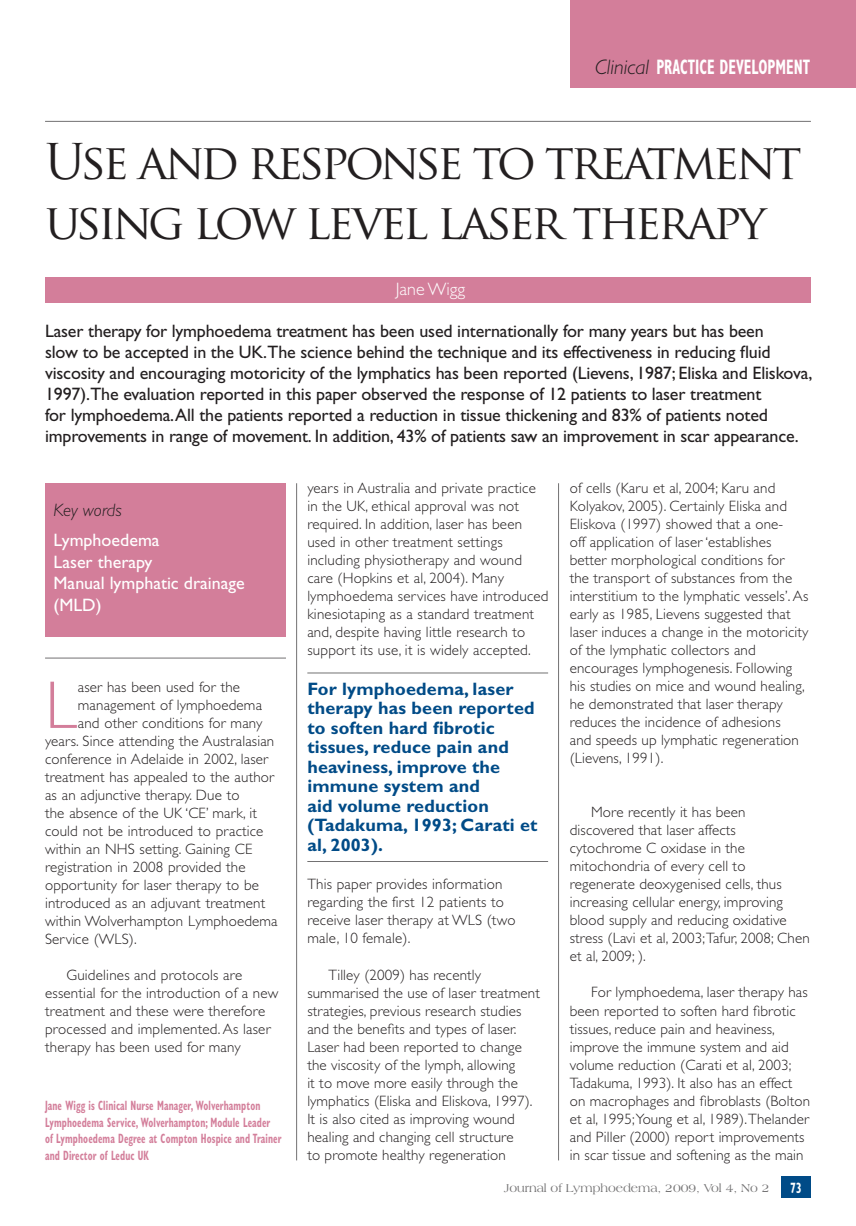
<style>
.page{position:relative;width:856px;height:1226px;background:#fff}
.page>*{position:absolute;margin:0;border:0;box-sizing:border-box;transform-origin:0 0}
.First_para{font:300 67.8px "Gill Sans";color:#d37e9a}
.Article_Header{font:48px/60px "Trajan Pro";letter-spacing:-.07em;color:#231f20}
.t1{font:700 condensed 21px "Gill Sans";color:#fff;scale:.7 1}
.Abstract_body{font:18px/21px "Gill Sans";letter-spacing:-.01em;color:#231f20}
.text_quote{font:700 18px/19.5px "Gill Sans";letter-spacing:.01em;color:#004b87}
.t2{font:18px/21.6px "Gill Sans";color:#fff}
.t3{font:300 18px "Gill Sans";color:#fff}
.t4{font:italic 300 18px "Gill Sans";color:#231f20}
.Body_text{font:300 15px/18px "Gill Sans";letter-spacing:.01em;color:#231f20}
.First_para-2{font:300 15px "Gill Sans";letter-spacing:.01em;color:#231f20}
.t5{font:700 condensed 15px "Gill Sans";color:#fff;scale:.7 1}
.Author_details{font:700 condensed 13.5px/16.5px "Gill Sans";letter-spacing:.01em;color:#d37e9a;scale:.7 1}
.t6{font:12px "Americana BT";color:#727172}
.s1{font-weight:300;font-style:italic;font-stretch:normal;color:#231f20}
</style>
<div class="page">
<hr style="left:296px;top:483px;width:1px;height:677px;background:#727172">
<hr style="left:558px;top:483px;width:1px;height:677px;background:#727172">
<hr style="left:45px;top:657px;width:241px;height:1px;background:#727172">
<div style="left:45px;top:277px;width:765px;height:25px;background:#d37e9a"></div>
<div style="left:45px;top:483px;width:241px;height:153px;background:#d37e9a"></div>
<hr style="left:45px;top:121px;width:765px;height:1px;background:#727172">
<div style="left:569px;top:0;width:286px;height:88px;background:#d37e9a"></div>
<div style="left:781px;top:1176px;width:29px;height:21px;background:#004b87"></div>
<hr style="left:307px;top:672px;width:241px;height:1px;background:#727172">
<hr style="left:307px;top:861px;width:241px;height:1px;background:#727172">
<p class="t1" style="left:595px;top:54px;width:309px"><span class="s1">Clinical</span> PRACTICE DEVELOPMENT</p>
<p class="Article_Header" style="left:45px;top:131px;width:758px">Use and response to treatment using low level laser therapy</p>
<p class="t3" style="left:396px;top:279px;width:71px">Jane Wigg</p>
<p class="Abstract_body" style="left:45px;top:321px;width:768px">Laser therapy for lymphoedema treatment has been used internationally for many years but has been<br>slow to be accepted in the UK.The science behind the technique and its effectiveness in reducing fluid viscosity and encouraging motoricity of the lymphatics has been reported (Lievens, 1987; Eliska and Eliskova, 1997).The evaluation reported in this paper observed the response of 12 patients to laser treatment<br>for lymphoedema.All the patients reported a reduction in tissue thickening and 83% of patients noted improvements in range of movement. In addition, 43% of patients saw an improvement in scar appearance.</p>
<p class="t4" style="left:54px;top:500px;width:70px">Key words</p>
<p class="t2" style="left:54px;top:529px;width:107px">Lymphoedema</p>
<p class="t2" style="left:54px;top:551px;width:100px">Laser therapy</p>
<p class="t2" style="left:54px;top:572px;width:193px">Manual lymphatic drainage (MLD)</p>
<p class="First_para" style="left:45px;top:667px;width:33px">L</p>
<p class="First_para-2" style="left:78px;top:678px;width:164px">aser has been used for the</p>
<p class="First_para-2" style="left:78px;top:696px;width:186px">management of lymphoedema</p>
<p class="First_para-2" style="left:78px;top:714px;width:186px">and other conditions for many</p>
<p class="First_para-2" style="left:45px;top:732px;width:231px">years. Since attending the Australasian</p>
<p class="First_para-2" style="left:45px;top:750px;width:224px">conference in Adelaide in 2002, laser</p>
<p class="First_para-2" style="left:45px;top:768px;width:230px">treatment has appealed to the author</p>
<p class="First_para-2" style="left:45px;top:786px;width:196px">as an adjunctive therapy. Due to</p>
<p class="First_para-2" style="left:45px;top:804px;width:213px">the absence of the UK ‘CE’ mark, it</p>
<p class="First_para-2" style="left:45px;top:822px;width:220px">could not be introduced to practice</p>
<p class="First_para-2" style="left:45px;top:840px;width:209px">within an NHS setting. Gaining CE</p>
<p class="First_para-2" style="left:45px;top:858px;width:202px">registration in 2008 provided the</p>
<p class="First_para-2" style="left:45px;top:876px;width:215px">opportunity for laser therapy to be</p>
<p class="First_para-2" style="left:45px;top:894px;width:222px">introduced as an adjuvant treatment</p>
<p class="First_para-2" style="left:45px;top:912px;width:234px">within Wolverhampton Lymphoedema</p>
<p class="First_para-2" style="left:45px;top:930px;width:93px">Service (WLS).</p>
<p class="Body_text" style="left:45px;top:966px;width:235px;text-indent:21px">Guidelines and protocols are essential for the introduction of a new treatment and these were therefore processed and implemented. As laser therapy has been used for many</p>
<p class="Author_details" style="left:45px;top:1097px;width:339px">Jane Wigg is Clinical Nurse Manager, Wolverhampton Lymphoedema Service, Wolverhampton; Module Leader of Lymphoedema Degree at Compton Hospice and Trainer and Director of Leduc UK</p>
<p class="Body_text" style="left:307px;top:479px;width:243px">years in Australia and private practice in the UK, ethical approval was not required. In addition, laser has been used in other treatment settings including physiotherapy and wound care (Hopkins et al, 2004). Many lymphoedema services have introduced kinesiotaping as a standard treatment and, despite having little research to support its use, it is widely accepted.</p>
<p class="Body_text" style="left:569px;top:479px;width:240px">of cells (Karu et al, 2004; Karu and Kolyakov, 2005). Certainly Eliska and Eliskova (1997) showed that a one-<br>off application of laser ‘establishes better morphological conditions for<br>the transport of substances from the interstitium to the lymphatic vessels’. As early as 1985, Lievens suggested that laser induces a change in the motoricity of the lymphatic collectors and encourages lymphogenesis. Following his studies on mice and wound healing, he demonstrated that laser therapy reduces the incidence of adhesions<br>and speeds up lymphatic regeneration (Lievens, 1991).</p>
<p class="text_quote" style="left:307px;top:678px;width:232px">For lymphoedema, laser therapy has been reported to soften hard fibrotic tissues, reduce pain and heaviness, improve the immune system and<br>aid volume reduction (Tadakuma, 1993; Carati et al, 2003).</p>
<p class="Body_text" style="left:307px;top:875px;width:210px">This paper provides information regarding the first 12 patients to receive laser therapy at WLS (two male, 10 female).</p>
<p class="Body_text" style="left:307px;top:965px;width:234px;text-indent:21px">Tilley (2009) has recently summarised the use of laser treatment strategies, previous research studies and the benefits and types of laser.<br>Laser had been reported to change the viscosity of the lymph, allowing<br>it to move more easily through the lymphatics (Eliska and Eliskova, 1997).<br>It is also cited as improving wound healing and changing cell structure<br>to promote healthy regeneration</p>
<p class="Body_text" style="left:569px;top:803px;width:241px;text-indent:21px">More recently it has been discovered that laser affects cytochrome C oxidase in the mitochondria of every cell to regenerate deoxygenised cells, thus increasing cellular energy, improving blood supply and reducing oxidative stress (Lavi et al, 2003; Tafur, 2008; Chen et al, 2009; ).</p>
<p class="Body_text" style="left:569px;top:983px;width:242px;text-indent:21px">For lymphoedema, laser therapy has been reported to soften hard fibrotic tissues, reduce pain and heaviness, improve the immune system and aid volume reduction (Carati et al, 2003; Tadakuma, 1993). It also has an effect on macrophages and fibroblasts (Bolton et al, 1995; Young et al, 1989). Thelander and Piller (2000) report improvements in scar tissue and softening as the main</p>
<p class="t6" style="left:504px;top:1180px;width:267px">Journal of Lymphoedema, 2009, Vol 4, No 2</p>
<p class="t5" style="left:790px;top:1178px;width:17px">73</p>
</div>
